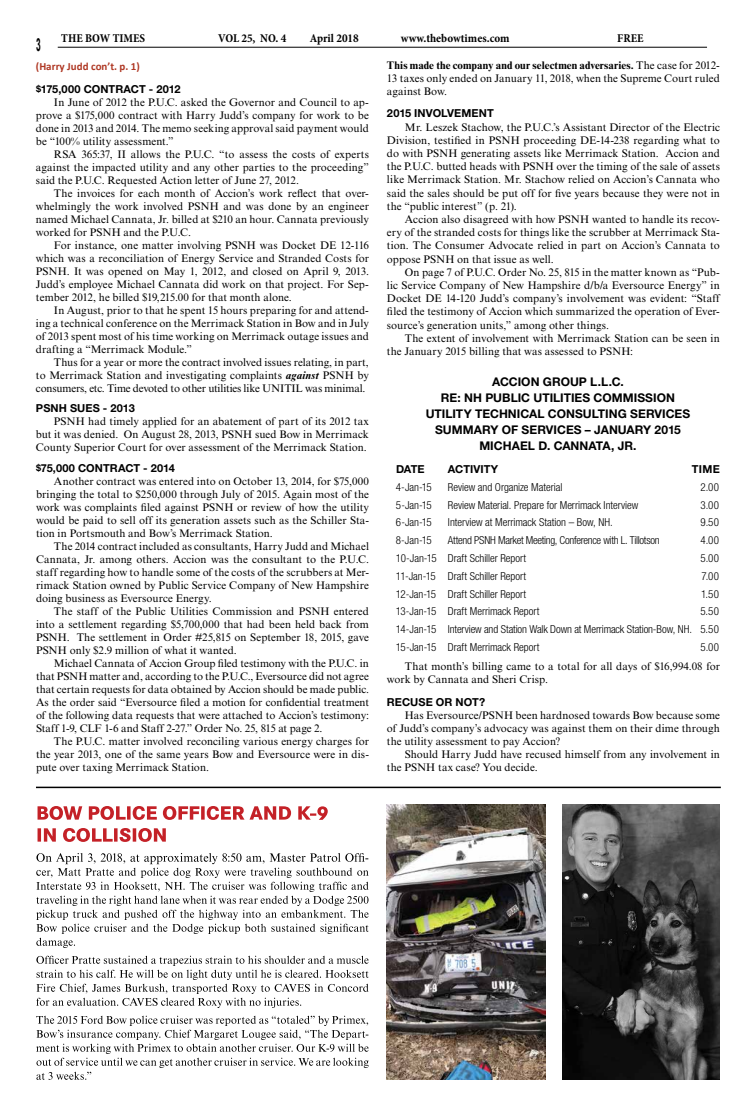
<style>
.page{position:relative;width:756px;height:1116px;background:#fff}
.page>*{position:absolute;margin:0;border:0;box-sizing:border-box;transform-origin:0 0}
.t1{font:700 18px "Arial";color:#000;scale:.47 1}
.t2{font:700 12px/16px "Helvetica Neue LT Std";letter-spacing:.005em;color:#000;text-align:center}
.t3{font:700 condensed 12px "Minion Pro";color:#000}
.t4{font:11px/13px "Times New Roman MT Std";letter-spacing:.005em;color:#000;text-align:justify}
.t5{font:300 condensed 11px/17.8px "Helvetica Neue LT Std";letter-spacing:-.005em;color:#000;text-align:justify}
.t6{font:700 11px "Helvetica Neue LT Std";letter-spacing:.005em;color:#000}
.t7{font:300 condensed 11px "Helvetica Neue LT Std";letter-spacing:-.03em;color:#000}
.t8{font:700 11px "Calibri";color:#af3824}
.s1{font-size:9px}
.s2{font-weight:700;font-style:italic}
.s3{font-weight:700}
</style>
<div class="page">
<hr style="left:58px;top:47px;width:649px;height:1px;background:#000">
<hr style="left:36px;top:787px;width:685px;height:1px;background:#000">
<svg style="left:36px;top:1016px;width:333px;height:64px"></svg>
<svg style="left:36px;top:956px;width:333px;height:52px"></svg>
<svg style="left:36px;top:853px;width:333px;height:95px"></svg>
<svg style="left:38px;top:828px;width:128px;height:14px"></svg>
<svg style="left:38px;top:806px;width:290px;height:14px"></svg>
<img style="left:387px;top:804px;width:158px;height:276px">
<img style="left:562px;top:804px;width:158px;height:276px">
<p class="t3" style="left:61px;top:30px;width:85px">THE BOW TIMES</p>
<p class="t3" style="left:218px;top:30px;width:70px">VOL 25, NO. 4</p>
<p class="t3" style="left:310px;top:30px;width:50px">April 2018</p>
<p class="t3" style="left:401px;top:30px;width:110px">www.thebowtimes.com</p>
<p class="t3" style="left:617px;top:30px;width:28px">FREE</p>
<p class="t6" style="left:36px;top:82px;width:146px"><span class="s1">$</span>175,000 CONTRACT - 2012</p>
<p class="t4" style="left:36px;top:96px;width:335px;text-indent:18px">In June of 2012 the P.U.C. asked the Governor and Council to ap&shy;prove a $175,000 contract with Harry Judd’s company for work to be done in 2013 and 2014. The memo seeking approval said payment would be “100% utility assessment.”</p>
<p class="t4" style="left:36px;top:148px;width:334px;text-indent:18px">RSA 365:37, II allows the P.U.C. “to assess the costs of experts against the impacted utility and any other parties to the proceeding” said the P.U.C. Requested Action letter of June 27, 2012.</p>
<p class="t4" style="left:36px;top:187px;width:335px;text-indent:18px">The invoices for each month of Accion’s work reflect that over&shy;whelmingly the work involved PSNH and was done by an engineer named Michael Cannata, Jr. billed at $210 an hour. Cannata previously worked for PSNH and the P.U.C.</p>
<p class="t4" style="left:36px;top:239px;width:335px;text-indent:18px">For instance, one matter involving PSNH was Docket DE 12-116 which was a reconciliation of Energy Service and Stranded Costs for PSNH. It was opened on May 1, 2012, and closed on April 9, 2013.<br>Judd’s employee Michael Cannata did work on that project. For Sep&shy;tember 2012, he billed $19,215.00 for that month alone.</p>
<p class="t4" style="left:36px;top:304px;width:335px;text-indent:18px">In August, prior to that he spent 15 hours preparing for and attend&shy;ing a technical conference on the Merrimack Station in Bow and in July of 2013 spent most of his time working on Merrimack outage issues and drafting a “Merrimack Module.”</p>
<p class="t4" style="left:36px;top:356px;width:335px;text-indent:18px">Thus for a year or more the contract involved issues relating, in part, to Merrimack Station and investigating complaints <span class="s2">against</span> PSNH by consumers, etc. Time devoted to other utilities like UNITIL was minimal.</p>
<p class="t6" style="left:36px;top:401px;width:100px">PSNH SUES - 2013</p>
<p class="t4" style="left:36px;top:415px;width:335px;text-indent:18px">PSNH had timely applied for an abatement of part of its 2012 tax but it was denied. On August 28, 2013, PSNH sued Bow in Merrimack County Superior Court for over assessment of the Merrimack Station.</p>
<p class="t6" style="left:36px;top:461px;width:140px"><span class="s1">$</span>75,000 CONTRACT - 2014</p>
<p class="t4" style="left:36px;top:475px;width:335px;text-indent:18px">Another contract was entered into on October 13, 2014, for $75,000 bringing the total to $250,000 through July of 2015. Again most of the work was complaints filed against PSNH or review of how the utility would be paid to sell off its generation assets such as the Schiller Sta&shy;tion in Portsmouth and Bow’s Merrimack Station.</p>
<p class="t4" style="left:36px;top:540px;width:335px;text-indent:18px">The 2014 contract included as consultants, Harry Judd and Michael Cannata, Jr. among others. Accion was the consultant to the P.U.C. staff regarding how to handle some of the costs of the scrubbers at Mer&shy;rimack Station owned by Public Service Company of New Hampshire doing business as Eversource Energy.</p>
<p class="t4" style="left:36px;top:605px;width:335px;text-indent:18px">The staff of the Public Utilities Commission and PSNH entered into a settlement regarding $5,700,000 that had been held back from PSNH. The settlement in Order #25,815 on September 18, 2015, gave PSNH only $2.9 million of what it wanted.</p>
<p class="t4" style="left:36px;top:657px;width:335px;text-indent:18px">Michael Cannata of Accion Group filed testimony with the P.U.C. in that PSNH matter and, according to the P.U.C., Eversource did not agree that certain requests for data obtained by Accion should be made public.<br>As the order said “Eversource filed a motion for confidential treatment of the following data requests that were attached to Accion’s testimony:<br>Staff 1-9, CLF 1-6 and Staff 2-27.” Order No. 25, 815 at page 2.</p>
<p class="t4" style="left:36px;top:735px;width:335px;text-indent:18px">The P.U.C. matter involved reconciling various energy charges for the year 2013, one of the same years Bow and Eversource were in dis&shy;pute over taxing Merrimack Station.</p>
<h1 class="t1" style="left:36px;top:33px;width:11px">3</h1>
<p class="t4" style="left:387px;top:59px;width:334px"><span class="s3">This made the company and our selectmen adversaries.</span> The case for 2012- 13 taxes only ended on January 11, 2018, when the Supreme Court ruled against Bow.</p>
<p class="t6" style="left:387px;top:107px;width:108px">2015 INVOLVEMENT</p>
<p class="t4" style="left:387px;top:120px;width:334px;text-indent:18px">Mr. Leszek Stachow, the P.U.C.’s Assistant Director of the Electric Division, testified in PSNH proceeding DE-14-238 regarding what to do with PSNH generating assets like Merrimack Station. Accion and the P.U.C. butted heads with PSNH over the timing of the sale of assets like Merrimack Station. Mr. Stachow relied on Accion’s Cannata who said the sales should be put off for five years because they were not in the “public interest” (p. 21).</p>
<p class="t4" style="left:387px;top:213px;width:335px;text-indent:18px">Accion also disagreed with how PSNH wanted to handle its recov&shy;ery of the stranded costs for things like the scrubber at Merrimack Sta&shy;tion. The Consumer Advocate relied in part on Accion’s Cannata to oppose PSNH on that issue as well.</p>
<p class="t4" style="left:387px;top:266px;width:335px;text-indent:18px">On page 7 of P.U.C. Order No. 25, 815 in the matter known as “Pub&shy;lic Service Company of New Hampshire d/b/a Eversource Energy” in Docket DE 14-120 Judd’s company’s involvement was evident: “Staff filed the testimony of Accion which summarized the operation of Ever&shy;source’s generation units,” among other things.</p>
<p class="t4" style="left:387px;top:332px;width:334px;text-indent:18px">The extent of involvement with Merrimack Station can be seen in the January 2015 billing that was assessed to PSNH:</p>
<p class="t2" style="left:426px;top:373px;width:266px">ACCION GROUP L.L.C.<br>RE: NH PUBLIC UTILITIES COMMISSION<br>UTILITY TECHNICAL CONSULTING SERVICES<br>SUMMARY OF SERVICES – JANUARY 2015<br>MICHAEL D. CANNATA, JR.</p>
<p class="t6" style="left:396px;top:462px;width:30px">DATE</p>
<p class="t6" style="left:448px;top:462px;width:52px">ACTIVITY</p>
<p class="t6" style="left:692px;top:462px;width:30px">TIME</p>
<p class="t5" style="left:396px;top:478px;width:37px">4-Jan-15</p>
<p class="t5" style="left:448px;top:478px;width:116px">Review and Organize Material</p>
<p class="t5" style="left:701px;top:478px;width:20px">2.00</p>
<p class="t5" style="left:396px;top:496px;width:37px">5-Jan-15</p>
<p class="t5" style="left:448px;top:496px;width:192px">Review Material. Prepare for Merrimack Interview</p>
<p class="t5" style="left:701px;top:496px;width:20px">3.00</p>
<p class="t5" style="left:396px;top:514px;width:37px">6-Jan-15</p>
<p class="t5" style="left:448px;top:514px;width:166px">Interview at Merrimack Station – Bow, NH.</p>
<p class="t5" style="left:701px;top:514px;width:20px">9.50</p>
<p class="t5" style="left:396px;top:531px;width:37px">8-Jan-15</p>
<p class="t7" style="left:448px;top:534px;width:213px">Attend PSNH Market Meeting, Conference with L. Tillotson</p>
<p class="t5" style="left:701px;top:531px;width:20px">4.00</p>
<p class="t5" style="left:396px;top:549px;width:132px">10-Jan-15 Draft Schiller Report</p>
<p class="t5" style="left:701px;top:549px;width:20px">5.00</p>
<p class="t5" style="left:396px;top:567px;width:132px">11-Jan-15 Draft Schiller Report</p>
<p class="t5" style="left:702px;top:567px;width:19px">7.00</p>
<p class="t5" style="left:396px;top:585px;width:132px">12-Jan-15 Draft Schiller Report</p>
<p class="t5" style="left:701px;top:585px;width:19px">1.50</p>
<p class="t5" style="left:396px;top:603px;width:145px">13-Jan-15 Draft Merrimack Report</p>
<p class="t8" style="left:36px;top:59px;width:105px">(Harry Judd con’t. p. 1)</p>
<p class="t5" style="left:396px;top:603px;width:324px;text-indent:305px">5.50<br>14-Jan-15 Interview and Station Walk Down at Merrimack Station-Bow, NH. 5.50<br>15-Jan-15 Draft Merrimack Report</p>
<p class="t5" style="left:701px;top:638px;width:20px">5.00</p>
<p class="t4" style="left:387px;top:660px;width:335px;text-indent:18px">That month’s billing came to a total for all days of $16,994.08 for work by Cannata and Sheri Crisp.</p>
<p class="t6" style="left:387px;top:696px;width:100px">RECUSE OR NOT?</p>
<p class="t4" style="left:387px;top:709px;width:334px;text-indent:18px">Has Eversource/PSNH been hardnosed towards Bow because some of Judd’s company’s advocacy was against them on their dime through the utility assessment to pay Accion?</p>
<p class="t4" style="left:387px;top:748px;width:335px;text-indent:18px">Should Harry Judd have recused himself from any involvement in the PSNH tax case? You decide.</p>
</div>
